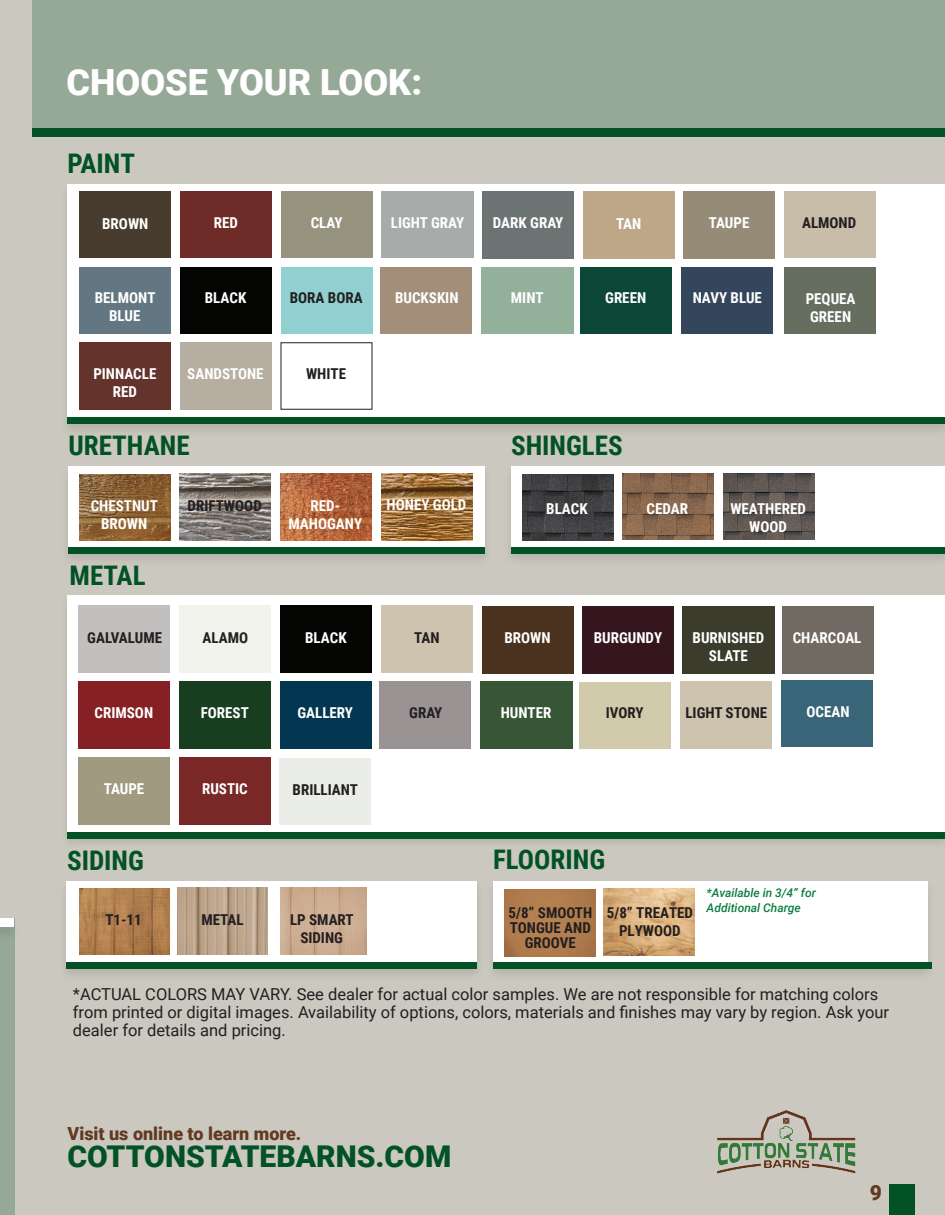
<style>
.page{position:relative;width:945px;height:1215px;background:#cbc8bf}
.page>*{position:absolute;margin:0;border:0;box-sizing:border-box;transform-origin:0 0}
.t1{font:900 36px "Roboto";color:#fff}
.t2{font:900 30px "Roboto";color:#025225}
.t3{font:700 27px "Roboto Condensed";color:#025225}
.t4{font:900 21px "Roboto";color:#623922}
.t5{font:900 18px "Roboto";color:#623922}
.t6{font:16.5px/18px "Roboto";color:#231f20}
.t7{font:700 15px/18px "Roboto Condensed";color:#fff;text-align:center}
.t8{font:700 15px/15px "Roboto Condensed";color:#231f20;text-align:center}
.t9{font:italic 500 12px/15px "Roboto";color:#0b7e40}
</style>
<div class="page">
<img style="left:717px;top:1099px;width:145px;height:82px">
<div style="left:889px;top:1184px;width:26px;height:31px;background:#025225"></div>
<div style="left:0;top:919px;width:14px;height:296px;background:#96a997"></div>
<div style="left:0;top:917px;width:21px;height:26px;background:#231f20;opacity:.13"></div>
<div style="left:0;top:919px;width:13px;height:8px;background:#fff"></div>
<div style="left:33px;top:0;width:912px;height:137px;background:#96a997"></div>
<div style="left:33px;top:128px;width:912px;height:9px;background:#025225"></div>
<div style="left:60px;top:465px;width:434px;height:102px;background:#231f20;opacity:.13"></div>
<div style="left:68px;top:466px;width:417px;height:86px;background:#fff"></div>
<img style="left:80px;top:474px;width:91px;height:66px">
<img style="left:179px;top:473px;width:91px;height:67px">
<img style="left:280px;top:473px;width:91px;height:67px">
<div style="left:59px;top:182px;width:886px;height:257px;background:#231f20;opacity:.13"></div>
<svg style="left:68px;top:184px;width:877px;height:239px"></svg>
<div style="left:79px;top:191px;width:91px;height:67px;background:#473c2e"></div>
<div style="left:180px;top:191px;width:91px;height:67px;background:#6e2b27"></div>
<div style="left:79px;top:267px;width:91px;height:67px;background:#637782"></div>
<div style="left:180px;top:267px;width:91px;height:67px;background:#040503"></div>
<div style="left:581px;top:267px;width:91px;height:67px;background:#0c4637"></div>
<div style="left:784px;top:267px;width:91px;height:67px;background:#666e60"></div>
<div style="left:79px;top:343px;width:91px;height:66px;background:#63332c"></div>
<div style="left:682px;top:267px;width:91px;height:67px;background:#33465c"></div>
<div style="left:68px;top:417px;width:877px;height:6px;background:#025225"></div>
<div style="left:68px;top:548px;width:417px;height:6px;background:#025225"></div>
<img style="left:381px;top:473px;width:91px;height:67px">
<div style="left:59px;top:594px;width:886px;height:256px;background:#c5c2b9"></div>
<svg style="left:67px;top:595px;width:878px;height:240px;fill:#fff"></svg>
<div style="left:280px;top:606px;width:92px;height:66px;background:#040503"></div>
<div style="left:782px;top:607px;width:91px;height:66px;background:#706a62"></div>
<div style="left:78px;top:682px;width:91px;height:66px;background:#852124"></div>
<div style="left:179px;top:682px;width:91px;height:66px;background:#163e1f"></div>
<div style="left:280px;top:682px;width:91px;height:66px;background:#023651"></div>
<div style="left:482px;top:606px;width:91px;height:67px;background:#4a321f"></div>
<div style="left:683px;top:607px;width:91px;height:66px;background:#3b3c2c"></div>
<div style="left:582px;top:607px;width:92px;height:66px;background:#35161f"></div>
<div style="left:782px;top:680px;width:91px;height:67px;background:#386577"></div>
<div style="left:480px;top:682px;width:92px;height:66px;background:#375636"></div>
<div style="left:179px;top:758px;width:91px;height:66px;background:#792727"></div>
<div style="left:58px;top:879px;width:427px;height:104px;background:#c5c2b9"></div>
<div style="left:66px;top:881px;width:411px;height:86px;background:#fff"></div>
<div style="left:68px;top:832px;width:877px;height:7px;background:#025225"></div>
<div style="left:66px;top:962px;width:411px;height:7px;background:#025225"></div>
<img style="left:177px;top:887px;width:90px;height:66px">
<div style="left:503px;top:465px;width:442px;height:102px;background:#c3c0b8"></div>
<div style="left:511px;top:466px;width:434px;height:86px;background:#fff"></div>
<div style="left:511px;top:548px;width:434px;height:6px;background:#025225"></div>
<div style="left:485px;top:879px;width:451px;height:103px;background:#231f20;opacity:.13"></div>
<div style="left:493px;top:881px;width:435px;height:86px;background:#fff"></div>
<div style="left:493px;top:962px;width:439px;height:7px;background:#025225"></div>
<img style="left:504px;top:890px;width:92px;height:66px">
<img style="left:604px;top:888px;width:91px;height:67px">
<img style="left:80px;top:888px;width:89px;height:66px">
<img style="left:178px;top:888px;width:89px;height:66px">
<img style="left:280px;top:888px;width:87px;height:66px">
<img style="left:522px;top:474px;width:92px;height:66px">
<img style="left:622px;top:474px;width:91px;height:66px">
<img style="left:723px;top:474px;width:92px;height:66px">
<h1 class="t1" style="left:67px;top:56px;width:357px">CHOOSE YOUR LOOK:</h1>
<h3 class="t3" style="left:68px;top:144px;width:69px">PAINT</h3>
<p class="t7" style="left:102px;top:214px;width:48px">BROWN</p>
<p class="t7" style="left:214px;top:213px;width:26px">RED</p>
<p class="t7" style="left:311px;top:213px;width:33px">CLAY</p>
<p class="t7" style="left:391px;top:213px;width:75px">LIGHT GRAY</p>
<p class="t7" style="left:616px;top:214px;width:27px">TAN</p>
<p class="t7" style="left:709px;top:213px;width:42px">TAUPE</p>
<p class="t8" style="left:802px;top:214px;width:56px">ALMOND</p>
<p class="t7" style="left:493px;top:213px;width:72px">DARK GRAY</p>
<p class="t7" style="left:95px;top:288px;width:62px">BELMONT<br>BLUE</p>
<p class="t7" style="left:693px;top:289px;width:71px">NAVY BLUE</p>
<p class="t7" style="left:806px;top:289px;width:51px;text-align:left">PEQUEA<br>GREEN</p>
<p class="t7" style="left:205px;top:289px;width:43px">BLACK</p>
<p class="t8" style="left:290px;top:290px;width:74px">BORA BORA</p>
<p class="t7" style="left:395px;top:288px;width:65px">BUCKSKIN</p>
<p class="t7" style="left:605px;top:288px;width:42px">GREEN</p>
<p class="t7" style="left:511px;top:289px;width:34px">MINT</p>
<p class="t7" style="left:93px;top:364px;width:65px">PINNACLE<br>RED</p>
<p class="t7" style="left:187px;top:364px;width:78px">SANDSTONE</p>
<p class="t8" style="left:306px;top:366px;width:42px">WHITE</p>
<h3 class="t3" style="left:68px;top:426px;width:123px">URETHANE</h3>
<h3 class="t3" style="left:511px;top:426px;width:113px">SHINGLES</h3>
<p class="t7" style="left:91px;top:496px;width:69px">CHESTNUT<br>BROWN</p>
<p class="t8" style="left:188px;top:498px;width:76px">DRIFTWOOD</p>
<p class="t7" style="left:289px;top:496px;width:75px">RED-<br>MAHOGANY</p>
<h3 class="t3" style="left:70px;top:556px;width:78px">METAL</h3>
<p class="t7" style="left:387px;top:495px;width:81px">HONEY GOLD</p>
<p class="t7" style="left:546px;top:499px;width:43px">BLACK</p>
<p class="t7" style="left:646px;top:499px;width:43px">CEDAR</p>
<p class="t7" style="left:730px;top:499px;width:77px">WEATHERED<br>WOOD</p>
<p class="t8" style="left:87px;top:630px;width:76px">GALVALUME</p>
<p class="t8" style="left:202px;top:630px;width:47px">ALAMO</p>
<p class="t7" style="left:305px;top:628px;width:43px">BLACK</p>
<p class="t8" style="left:414px;top:629px;width:27px">TAN</p>
<p class="t7" style="left:504px;top:628px;width:48px">BROWN</p>
<p class="t7" style="left:594px;top:628px;width:70px">BURGUNDY</p>
<p class="t7" style="left:693px;top:628px;width:73px">BURNISHED<br>SLATE</p>
<p class="t7" style="left:793px;top:628px;width:70px">CHARCOAL</p>
<p class="t7" style="left:95px;top:703px;width:60px">CRIMSON</p>
<p class="t8" style="left:685px;top:705px;width:83px">LIGHT STONE</p>
<p class="t7" style="left:807px;top:702px;width:45px">OCEAN</p>
<p class="t7" style="left:201px;top:703px;width:50px">FOREST</p>
<p class="t7" style="left:297px;top:703px;width:57px">GALLERY</p>
<p class="t8" style="left:409px;top:704px;width:35px">GRAY</p>
<p class="t7" style="left:501px;top:703px;width:52px">HUNTER</p>
<p class="t8" style="left:606px;top:705px;width:39px">IVORY</p>
<p class="t7" style="left:104px;top:779px;width:42px">TAUPE</p>
<h3 class="t3" style="left:67px;top:842px;width:78px">SIDING</h3>
<p class="t7" style="left:202px;top:779px;width:47px">RUSTIC</p>
<p class="t8" style="left:293px;top:781px;width:67px">BRILLIANT</p>
<p class="t8" style="left:105px;top:912px;width:38px">T1-11</p>
<p class="t8" style="left:201px;top:912px;width:44px">METAL</p>
<p class="t8" style="left:290px;top:910px;width:65px;line-height:18px">LP SMART<br>SIDING</p>
<h3 class="t3" style="left:493px;top:840px;width:114px">FLOORING</h3>
<p class="t8" style="left:508px;top:905px;width:85px">5/8” SMOOTH<br>TONGUE AND<br>GROOVE</p>
<p class="t8" style="left:607px;top:903px;width:88px;line-height:18px">5/8” TREATED<br>PLYWOOD</p>
<p class="t9" style="left:707px;top:885px;width:111px">*Available in 3/4” for<br>Additional Charge</p>
<p class="t6" style="left:73px;top:985px;width:818px">*ACTUAL COLORS MAY VARY. See dealer for actual color samples. We are not responsible for matching colors from printed or digital images. Availability of options, colors, materials and finishes may vary by region. Ask your dealer for details and pricing.</p>
<p class="t5" style="left:68px;top:1121px;width:235px">Visit us online to learn more.</p>
<h2 class="t2" style="left:68px;top:1135px;width:385px">COTTONSTATEBARNS.COM</h2>
<h3 class="t4" style="left:870px;top:1178px;width:14px">9</h3>
</div>
